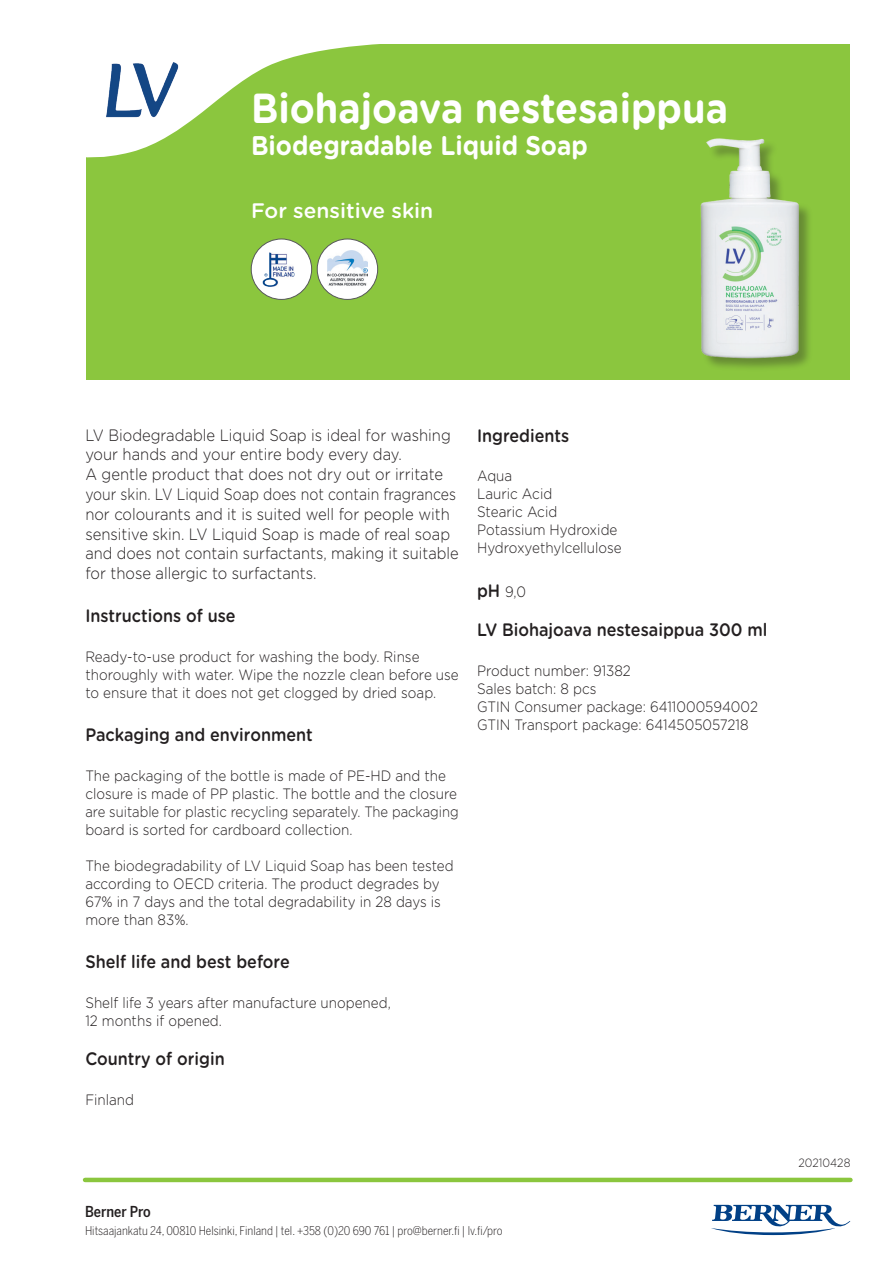
<style>
.page{position:relative;width:893px;height:1263px;background:#fff}
.page>*{position:absolute;margin:0;border:0;box-sizing:border-box;transform-origin:0 0}
.t1{font:700 42px "Gotham Rounded";color:#fff;scale:.9 1}
.t2{font:700 27px "Gotham Rounded";color:#fff;scale:.9 1}
.t3{font:500 21px "Gotham Rounded";color:#fff}
.t4{font:500 18px "Gotham Rounded";color:#231f20;scale:.9 1}
.t5{font:300 16.5px/19.8px "Gotham Rounded";color:#231f20;scale:.9 1}
.t6{font:300 15px/18px "Gotham Rounded";color:#231f20;scale:.9 1}
.t7{font:500 15px "Benton Sans Cond";color:#231f20}
.t8{font:300 12px "Benton Sans Cond";color:#231f20}
.t9{font:300 12px "Gotham Rounded";color:#231f20;scale:.9 1}
.s1{font-weight:500;font-size:18px}
</style>
<div class="page">
<div style="left:86px;top:44px;width:764px;height:335px;background:#8bc63e"></div>
<svg style="left:86px;top:44px;width:293px;height:114px"></svg>
<img style="left:98px;top:57px;width:88px;height:65px">
<hr style="left:85px;top:1178px;width:765px;height:4px;background:#8bc63e">
<svg style="left:711px;top:1205px;width:139px;height:30px"></svg>
<div style="left:317px;top:239px;width:61px;height:60px;background:#fff;border-radius:50%"></div>
<div style="left:317px;top:239px;width:61px;height:61px;border:1px solid #57585a;border-radius:50%"></div>
<img style="left:327px;top:251px;width:41px;height:35px">
<div style="left:251px;top:239px;width:61px;height:60px;background:#fff;border-radius:50%"></div>
<div style="left:251px;top:239px;width:61px;height:61px;border:1px solid #57585a;border-radius:50%"></div>
<img style="left:262px;top:252px;width:33px;height:35px">
<img style="left:700px;top:138px;width:109px;height:230px">
<h1 class="t1" style="left:251px;top:77px;width:531px">Biohajoava nestesaippua</h1>
<h2 class="t2" style="left:251px;top:126px;width:376px">Biodegradable Liquid Soap</h2>
<h3 class="t3" style="left:251px;top:195px;width:184px">For sensitive skin</h3>
<p class="t5" style="left:85px;top:424px;width:416px">LV Biodegradable Liquid Soap is ideal for washing your hands and your entire body every day.<br>A gentle product that does not dry out or irritate your skin. LV Liquid Soap does not contain fragrances nor colourants and it is suited well for people with sensitive skin. LV Liquid Soap is made of real soap and does not contain surfactants, making it suitable for those allergic to surfactants.</p>
<p class="t4" style="left:85px;top:603px;width:168px">Instructions of use</p>
<p class="t6" style="left:85px;top:647px;width:416px">Ready-to-use product for washing the body. Rinse thoroughly with water. Wipe the nozzle clean before use to ensure that it does not get clogged by dried soap.</p>
<p class="t4" style="left:85px;top:722px;width:254px">Packaging and environment</p>
<p class="t6" style="left:85px;top:766px;width:416px">The packaging of the bottle is made of PE-HD and the closure is made of PP plastic. The bottle and the closure are suitable for plastic recycling separately. The packaging board is sorted for cardboard collection.</p>
<p class="t6" style="left:85px;top:856px;width:411px">The biodegradability of LV Liquid Soap has been tested according to OECD criteria. The product degrades by 67% in 7 days and the total degradability in 28 days is more than 83%.</p>
<p class="t4" style="left:85px;top:949px;width:229px">Shelf life and best before</p>
<p class="t6" style="left:85px;top:993px;width:341px">Shelf life 3 years after manufacture unopened,<br>12 months if opened.</p>
<p class="t4" style="left:85px;top:1046px;width:156px">Country of origin</p>
<p class="t6" style="left:85px;top:1090px;width:56px">Finland</p>
<p class="t4" style="left:477px;top:423px;width:104px">Ingredients</p>
<p class="t6" style="left:477px;top:466px;width:162px">Aqua<br>Lauric Acid<br>Stearic Acid<br>Potassium Hydroxide<br>Hydroxyethylcellulose</p>
<p class="t6" style="left:477px;top:582px;width:56px"><span class="s1">pH</span> 9,0</p>
<p class="t4" style="left:477px;top:617px;width:324px">LV Biohajoava nestesaippua 300 ml</p>
<p class="t6" style="left:477px;top:661px;width:314px">Product number: 91382<br>Sales batch: 8 pcs<br>GTIN Consumer package: 6411000594002<br>GTIN Transport package: 6414505057218</p>
<p class="t7" style="left:85px;top:1202px;width:67px">Berner Pro</p>
<p class="t8" style="left:85px;top:1223px;width:419px">Hitsaajankatu 24, 00810 Helsinki, Finland | tel. +358 (0)20 690 761 | pro@berner.fi | lv.fi/pro</p>
<p class="t9" style="left:798px;top:1154px;width:59px">20210428</p>
</div>
